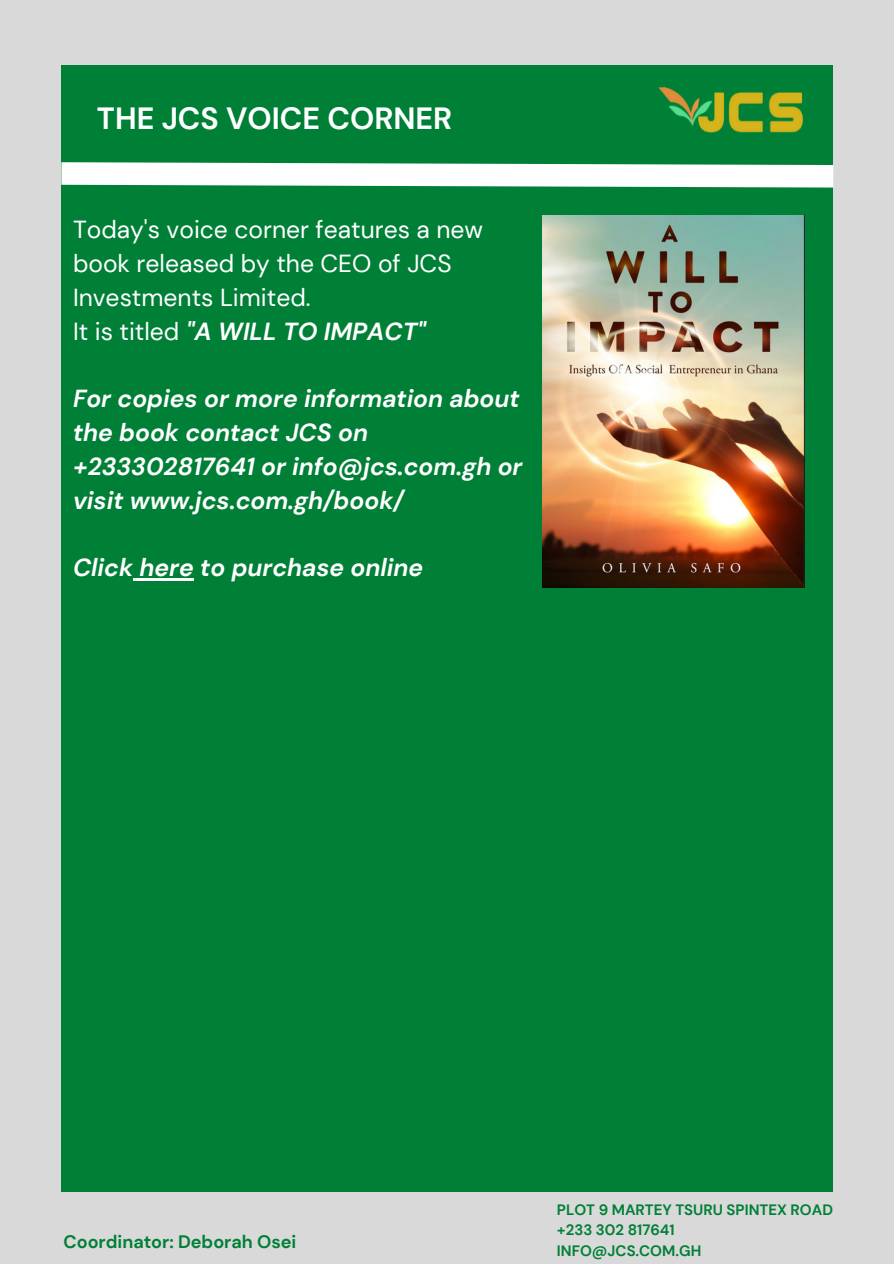
<style>
.page{position:relative;width:894px;height:1264px;background:#fff}
.page>*{position:absolute;margin:0;border:0;box-sizing:border-box;transform-origin:0 0}
.t1{font:700 30.6px "DM Sans";color:#fff}
.t2{font:italic 700 24.6px/33.8px "DM Sans";color:#fff}
.t3{font:24.6px/33.8px "DM Sans";color:#fff}
.t4{font:700 18px "DM Sans";color:#008037}
.t5{font:700 15px "DM Sans";color:#008037}
.s1{font-weight:400;font-style:normal}
</style>
<div class="page">
<div style="left:0;top:0;width:893px;height:1263px;background:#d9d9d9"></div>
<div style="left:61px;top:65px;width:771px;height:1126px;background:#008037"></div>
<svg style="left:61px;top:151px;width:773px;height:48px"></svg>
<img style="left:640px;top:87px;width:186px;height:71px">
<img style="left:542px;top:216px;width:262px;height:371px">
<svg style="left:133px;top:578px;width:6px;height:2px"></svg>
<hr style="left:139px;top:578px;width:55px;height:2px;background:#fff">
<p class="t1" style="left:97px;top:98px;width:357px">THE JCS VOICE CORNER</p>
<p class="t3" style="left:73px;top:213px;width:411px">Today's voice corner features a new book released by the CEO of JCS<br>Investments Limited.</p>
<p class="t2" style="left:73px;top:314px;width:354px"><span class="s1">It is titled</span> "A WILL TO IMPACT"</p>
<p class="t2" style="left:73px;top:382px;width:451px">For copies or more information about the book contact JCS on +233302817641 or info@jcs.com.gh or visit www.jcs.com.gh/book/</p>
<p class="t2" style="left:73px;top:551px;width:352px">Click here to purchase online</p>
<p class="t4" style="left:63px;top:1230px;width:234px">Coordinator: Deborah Osei</p>
<p class="t5" style="left:556px;top:1200px;width:277px">PLOT 9 MARTEY TSURU SPINTEX ROAD</p>
<p class="t5" style="left:556px;top:1220px;width:119px">+233 302 817641</p>
<p class="t5" style="left:556px;top:1240px;width:146px">INFO@JCS.COM.GH</p>
</div>
